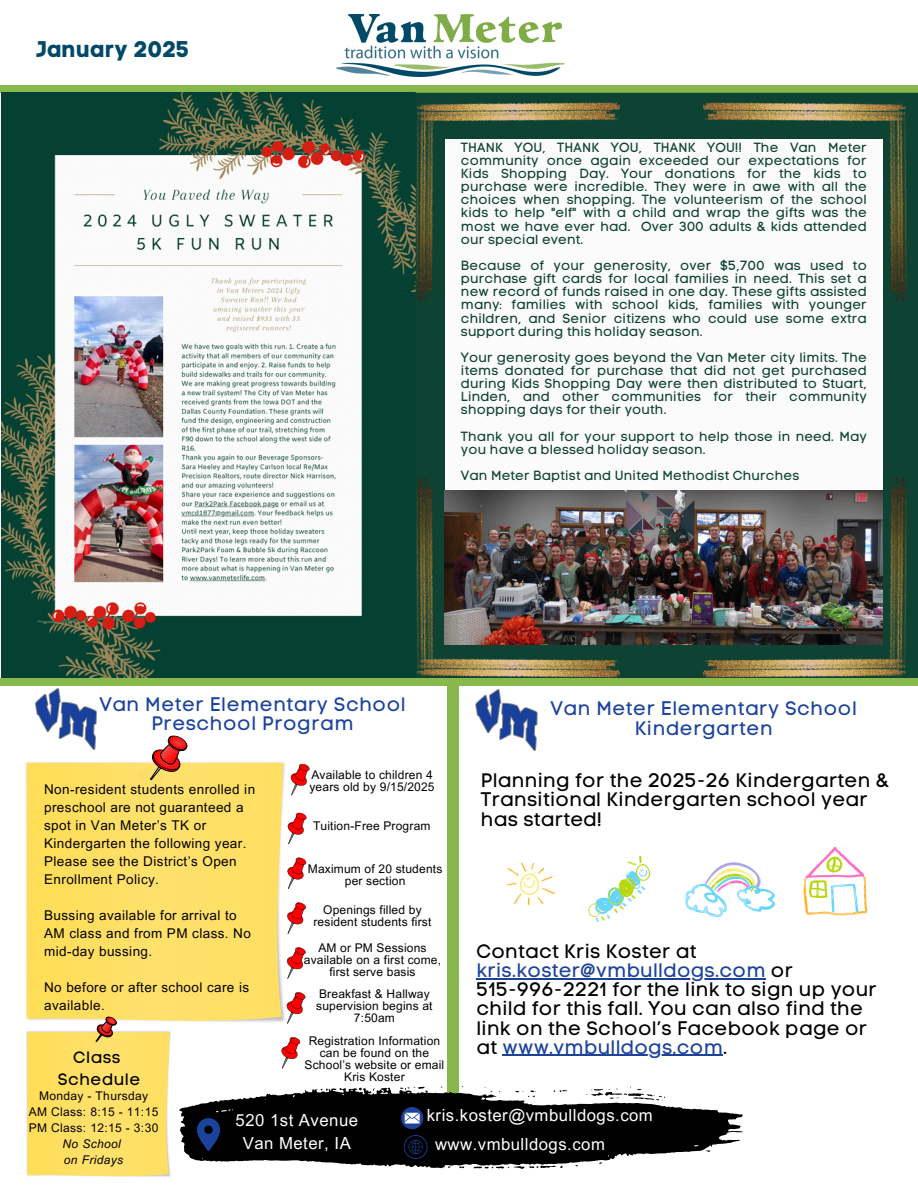
<style>
.page{position:relative;width:918px;height:1188px;background:#fff}
.page>*{position:absolute;margin:0;border:0;box-sizing:border-box;transform-origin:0 0}
.t1{font:22.5px "Code Pro Bold LC";letter-spacing:.02em;color:#004968}
.t2{font:19.5px/19.2px "Code Pro Normal LC";letter-spacing:.015em;color:#000}
.t3{font:19.5px/19.2px "Code Pro Normal LC";letter-spacing:.03em;color:#1c439c;text-align:center}
.t4{font:16.65px/22.2px "Arial MT Pro";letter-spacing:.03em;color:#fff;text-align:center}
.t5{font:16.5px/22.5px "Code Pro Normal LC";letter-spacing:.03em;color:#000;text-align:center}
.t6{font:13.5px/18px "Arial MT Pro";letter-spacing:.03em;color:#000}
.t7{font:13.2px/13.2px "Code Pro Normal LC";letter-spacing:.01em;color:#0e4233;text-align:justify}
.t8{font:12px/12px "Arial MT Pro";letter-spacing:.015em;color:#000;text-align:center}
.t9{font:italic 12px "Arial MT Pro";letter-spacing:.03em;color:#000}
.s1{color:#1c429b}
</style>
<div class="page">
<img style="left:337px;top:15px;width:228px;height:62px">
<div style="left:0;top:85px;width:918px;height:8px;background:#88b84b"></div>
<div style="left:415px;top:93px;width:503px;height:585px;background:#0e4233"></div>
<img style="left:1px;top:93px;width:414px;height:585px">
<img style="left:416px;top:102px;width:203px;height:200px">
<div style="left:445px;top:140px;width:437px;height:351px;background:#fbfbfb"></div>
<img style="left:416px;top:478px;width:203px;height:200px">
<img style="left:445px;top:491px;width:259px;height:154px">
<img style="left:704px;top:102px;width:203px;height:200px">
<img style="left:704px;top:478px;width:203px;height:200px">
<div style="left:0;top:678px;width:918px;height:8px;background:#88b84b"></div>
<div style="left:447px;top:682px;width:11px;height:414px;background:#88b84b"></div>
<img style="left:1px;top:668px;width:131px;height:82px">
<svg style="left:179px;top:1086px;width:564px;height:83px;fill:#000"></svg>
<svg style="left:197px;top:1118px;width:23px;height:33px"></svg>
<svg style="left:404px;top:1135px;width:23px;height:24px"></svg>
<svg style="left:401px;top:1107px;width:22px;height:22px"></svg>
<img style="left:26px;top:762px;width:262px;height:260px">
<svg style="left:27px;top:763px;width:256px;height:259px;background:#fedf66"></svg>
<svg style="left:132px;top:735px;width:59px;height:57px"></svg>
<svg style="left:27px;top:1016px;width:143px;height:161px;background:#fcdf71"></svg>
<svg style="left:291px;top:764px;width:18px;height:31px"></svg>
<svg style="left:288px;top:813px;width:18px;height:31px"></svg>
<svg style="left:287px;top:858px;width:19px;height:31px"></svg>
<svg style="left:287px;top:902px;width:19px;height:32px"></svg>
<svg style="left:287px;top:947px;width:19px;height:32px"></svg>
<svg style="left:287px;top:992px;width:18px;height:32px"></svg>
<svg style="left:281px;top:1037px;width:19px;height:32px"></svg>
<img style="left:441px;top:669px;width:131px;height:101px">
<svg style="left:507px;top:863px;width:48px;height:42px"></svg>
<svg style="left:588px;top:856px;width:62px;height:66px"></svg>
<svg style="left:685px;top:862px;width:90px;height:55px"></svg>
<svg style="left:803px;top:847px;width:64px;height:69px"></svg>
<hr style="left:476px;top:978px;width:290px;height:1px;background:#1c429b">
<hr style="left:503px;top:1055px;width:220px;height:1px;background:#1c429b">
<p class="t1" style="left:36px;top:35px;width:155px">January 2025</p>
<h1 class="t7" style="left:461px;top:141px;width:407px">THANK YOU, THANK YOU, THANK YOU!! The Van Meter community once again exceeded our expectations for Kids Shopping Day. Your donations for the kids to purchase were incredible. They were in awe with all the choices when shopping. The volunteerism of the school kids to help "elf" with a child and wrap the gifts was the most we have ever had. Over 300 adults &amp; kids attended our special event.</h1>
<p class="t7" style="left:461px;top:259px;width:407px">Because of your generosity, over $5,700 was used to purchase gift cards for local families in need. This set a new record of funds raised in one day. These gifts assisted many: families with school kids, families with younger children, and Senior citizens who could use some extra support during this holiday season.</p>
<p class="t7" style="left:461px;top:351px;width:407px">Your generosity goes beyond the Van Meter city limits. The items donated for purchase that did not get purchased during Kids Shopping Day were then distributed to Stuart, Linden, and other communities for their community shopping days for their youth.</p>
<p class="t7" style="left:461px;top:429px;width:407px">Thank you all for your support to help those in need. May you have a blessed holiday season.</p>
<p class="t7" style="left:461px;top:469px;width:340px">Van Meter Baptist and United Methodist Churches</p>
<h4 class="t3" style="left:99px;top:695px;width:308px">Van Meter Elementary School<br>Preschool Program</h4>
<p class="t3" style="left:551px;top:699px;width:308px">Van Meter Elementary School<br>Kindergarten</p>
<p class="t2" style="left:481px;top:771px;width:409px">Planning for the 2025-26 Kindergarten &amp;<br>Transitional Kindergarten school year has started!</p>
<p class="t8" style="left:309px;top:770px;width:127px;text-align:left">Available to children 4 years old by 9/15/2025</p>
<p class="t6" style="left:44px;top:782px;width:213px">Non-resident students enrolled in preschool are not guaranteed a spot in Van Meter’s TK or<br>Kindergarten the following year.<br>Please see the District’s Open<br>Enrollment Policy.</p>
<p class="t6" style="left:44px;top:908px;width:208px">Bussing available for arrival to<br>AM class and from PM class. No mid-day bussing.</p>
<p class="t6" style="left:44px;top:980px;width:207px">No before or after school care is available.</p>
<p class="t8" style="left:313px;top:821px;width:119px">Tuition-Free Program</p>
<h2 class="t8" style="left:308px;top:864px;width:136px">Maximum of 20 students per section</h2>
<h2 class="t8" style="left:313px;top:905px;width:120px">Openings filled by resident students first</h2>
<p class="t8" style="left:304px;top:943px;width:139px">AM or PM Sessions available on a first come, first serve basis</p>
<p class="t8" style="left:316px;top:989px;width:118px">Breakfast &amp; Hallway supervision begins at<br>7:50am</p>
<h2 class="t8" style="left:305px;top:1037px;width:141px">Registration Information can be found on the<br>School’s website or email<br>Kris Koster</h2>
<p class="t2" style="left:476px;top:942px;width:222px">Contact Kris Koster at</p>
<h4 class="t2" style="left:476px;top:961px;width:402px"><span class="s1">kris.koster@vmbulldogs.com</span> or 515-996-2221 for the link to sign up your child for this fall. You can also find the link on the School’s Facebook page or at <span class="s1">www.vmbulldogs.com</span>.</h4>
<h4 class="t5" style="left:58px;top:1046px;width:84px">Class<br>Schedule</h4>
<h4 class="t8" style="left:39px;top:1091px;width:111px">Monday - Thursday</h4>
<h4 class="t8" style="left:29px;top:1107px;width:131px">AM Class: 8:15 - 11:15</h4>
<h4 class="t8" style="left:29px;top:1123px;width:131px">PM Class: 12:15 - 3:30</h4>
<p class="t9" style="left:63px;top:1139px;width:60px">No School</p>
<p class="t9" style="left:64px;top:1155px;width:61px">on Fridays</p>
<p class="t4" style="left:427px;top:1106px;width:228px">kris.koster@vmbulldogs.com</p>
<p class="t4" style="left:236px;top:1112px;width:124px">520 1st Avenue<br>Van Meter, IA</p>
<p class="t4" style="left:435px;top:1135px;width:171px">www.vmbulldogs.com</p>
</div>
